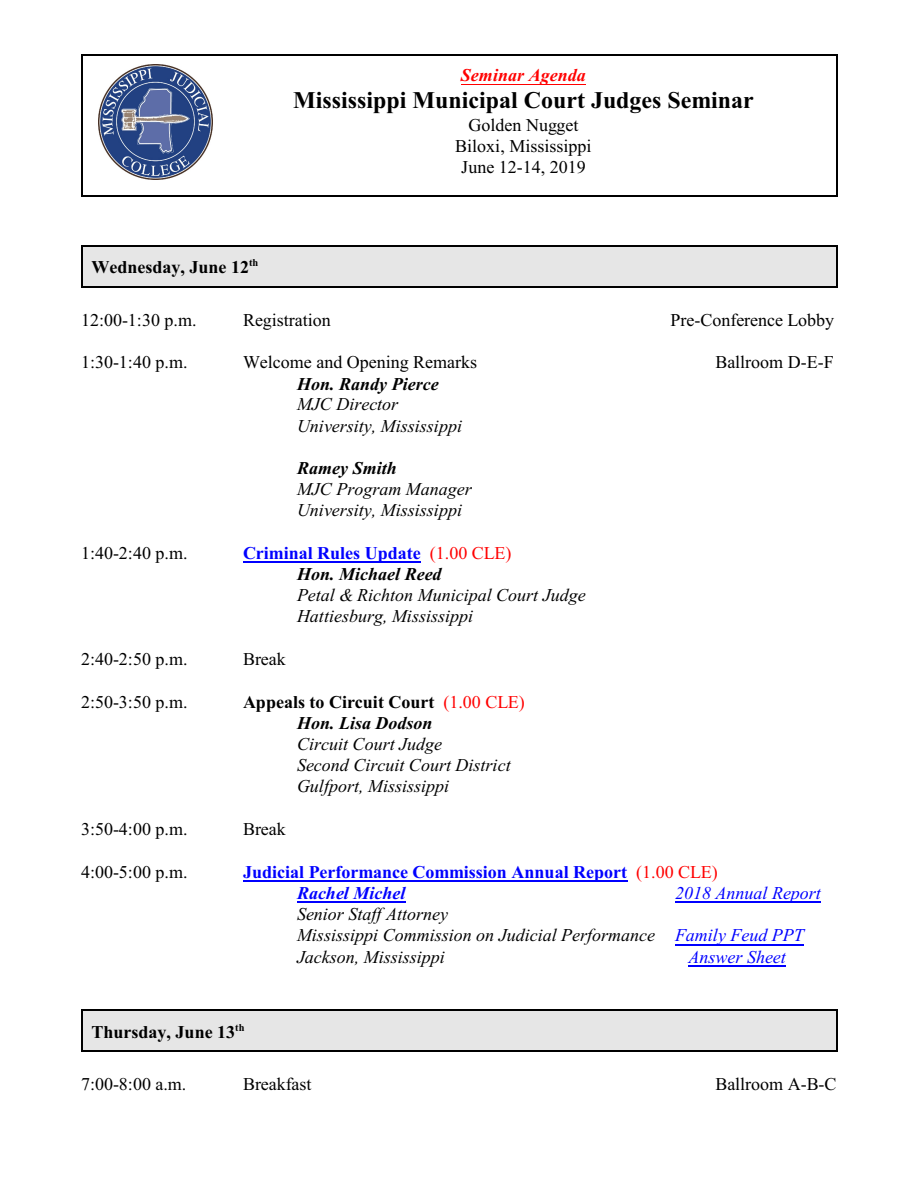
<style>
.page{position:relative;width:918px;height:1188px;background:#fff}
.page>*{position:absolute;margin:0;border:0;box-sizing:border-box;transform-origin:0 0}
.t1{font:700 24px "Times New Roman";color:#000}
.t2{font:italic 18px/21.3px "Times New Roman";color:#000}
.t3{font:18px/21.3px "Times New Roman";color:#000;text-align:center}
.t4{font:700 18px/21.3px "Times New Roman";color:#00f}
.t5{font:700 18px/21.3px "Times New Roman";color:#000}
.t6{font:italic 18px "Times New Roman";color:#00f}
.t7{font:italic 700 18px "Times New Roman";color:#000}
.t8{font:italic 700 18px "Times New Roman";color:#f00}
.s1{font-weight:400;color:#f00}
.s2{font-style:italic;color:#000}
.s3{font-style:italic}
.s4{color:#00f}
</style>
<div class="page">
<hr style="left:243px;top:562px;width:178px;height:1px;background:#00f">
<hr style="left:243px;top:880px;width:384px;height:1px;background:#00f">
<hr style="left:297px;top:902px;width:109px;height:1px;background:#00f">
<hr style="left:675px;top:902px;width:146px;height:1px;background:#00f">
<hr style="left:675px;top:944px;width:129px;height:1px;background:#00f">
<hr style="left:688px;top:965px;width:98px;height:1px;background:#00f">
<hr style="left:461px;top:84px;width:125px;height:1px;background:#f00">
<img style="left:98px;top:65px;width:115px;height:114px">
<hr style="left:81px;top:54px;width:1px;height:142px;background:#000">
<hr style="left:837px;top:54px;width:1px;height:142px;background:#000">
<hr style="left:81px;top:54px;width:757px;height:1px;background:#000">
<hr style="left:81px;top:195px;width:757px;height:1px;background:#000">
<div style="left:81px;top:246px;width:757px;height:41px;background:#e6e6e6"></div>
<hr style="left:81px;top:246px;width:1px;height:41px;background:#000">
<hr style="left:837px;top:246px;width:1px;height:41px;background:#000">
<hr style="left:81px;top:246px;width:757px;height:1px;background:#000">
<hr style="left:81px;top:286px;width:757px;height:1px;background:#000">
<div style="left:81px;top:1010px;width:757px;height:42px;background:#e6e6e6"></div>
<hr style="left:81px;top:1010px;width:1px;height:42px;background:#000">
<hr style="left:837px;top:1010px;width:1px;height:42px;background:#000">
<hr style="left:81px;top:1010px;width:757px;height:1px;background:#000">
<hr style="left:81px;top:1050px;width:757px;height:2px;background:#000">
<p class="t5" style="left:91px;top:258px;width:168px">Wednesday, June 12<sup>th</sup></p>
<p class="t8" style="left:461px;top:69px;width:126px">Seminar Agenda</p>
<h1 class="t1" style="left:293px;top:92px;width:462px">Mississippi Municipal Court Judges Seminar</h1>
<p class="t3" style="left:455px;top:116px;width:138px">Golden Nugget<br>Biloxi, Mississippi<br>June 12-14, 2019</p>
<p class="t3" style="left:81px;top:311px;width:117px">12:00-1:30 p.m.</p>
<p class="t3" style="left:243px;top:311px;width:89px">Registration</p>
<p class="t3" style="left:670px;top:311px;width:165px">Pre-Conference Lobby</p>
<p class="t3" style="left:81px;top:353px;width:108px">1:30-1:40 p.m.</p>
<p class="t3" style="left:243px;top:353px;width:236px">Welcome and Opening Remarks</p>
<p class="t3" style="left:715px;top:353px;width:120px">Ballroom D-E-F</p>
<p class="t7" style="left:297px;top:377px;width:143px">Hon. Randy Pierce</p>
<p class="t2" style="left:297px;top:395px;width:167px">MJC Director<br>University, Mississippi</p>
<p class="t7" style="left:297px;top:462px;width:101px">Ramey Smith</p>
<p class="t2" style="left:297px;top:480px;width:176px">MJC Program Manager<br>University, Mississippi</p>
<p class="t3" style="left:81px;top:544px;width:108px">1:40-2:40 p.m.</p>
<p class="t4" style="left:297px;top:544px;width:216px;text-indent:-54px">Criminal Rules Update <span class="s1">(1.00 CLE)<br></span><span class="s2">Hon. Michael Reed</span></p>
<p class="t2" style="left:297px;top:586px;width:290px">Petal &amp; Richton Municipal Court Judge<br>Hattiesburg, Mississippi</p>
<p class="t3" style="left:81px;top:650px;width:108px">2:40-2:50 p.m.</p>
<p class="t3" style="left:243px;top:650px;width:44px">Break</p>
<p class="t3" style="left:81px;top:693px;width:108px">2:50-3:50 p.m.</p>
<p class="t5" style="left:297px;top:693px;width:229px;text-indent:-54px">Appeals to Circuit Court <span class="s1">(1.00 CLE)<br></span><span class="s3">Hon. Lisa Dodson</span></p>
<p class="t2" style="left:297px;top:735px;width:215px">Circuit Court Judge<br>Second Circuit Court District<br>Gulfport, Mississippi</p>
<p class="t3" style="left:81px;top:820px;width:108px">3:50-4:00 p.m.</p>
<p class="t3" style="left:243px;top:820px;width:44px">Break</p>
<p class="t3" style="left:81px;top:863px;width:108px">4:00-5:00 p.m.</p>
<p class="t4" style="left:297px;top:863px;width:422px;text-indent:-54px">Judicial Performance Commission Annual Report <span class="s1">(1.00 CLE)<br></span><span class="s3">Rachel Michel</span></p>
<p class="t6" style="left:675px;top:886px;width:147px">2018 Annual Report</p>
<p class="t2" style="left:297px;top:905px;width:508px">Senior Staff Attorney<br>Mississippi Commission on Judicial Performance <span class="s4">Family Feud PPT<br></span>Jackson, Mississippi</p>
<p class="t6" style="left:688px;top:950px;width:99px">Answer Sheet</p>
<p class="t5" style="left:91px;top:1023px;width:155px">Thursday, June 13<sup>th</sup></p>
<p class="t3" style="left:81px;top:1075px;width:107px">7:00-8:00 a.m.</p>
<p class="t3" style="left:243px;top:1075px;width:70px">Breakfast</p>
<p class="t3" style="left:716px;top:1075px;width:123px">Ballroom A-B-C</p>
</div>
